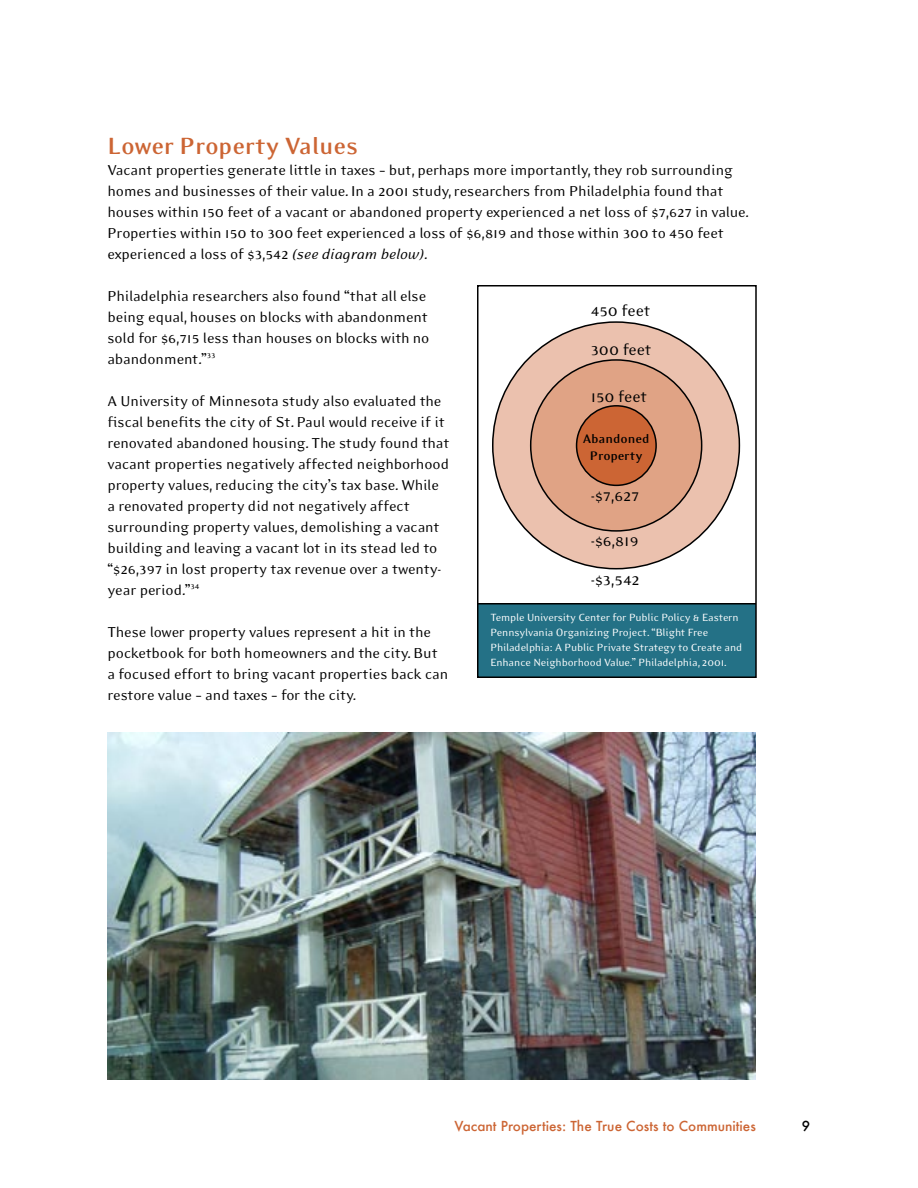
<style>
.page{position:relative;width:918px;height:1188px;background:#fff}
.page>*{position:absolute;margin:0;border:0;box-sizing:border-box;transform-origin:0 0}
.t1{font:700 27px "Eidetic Modern";letter-spacing:-.01em;color:#cc6534}
.t2{font:18px "Eidetic Modern";color:#000}
.t3{font:16.5px/21px "Eidetic Modern";letter-spacing:-.01em;color:#000}
.Balloon_Text{font:700 14.25px "Eidetic Modern";color:#000}
.t4{font:500 13.5px "Futura";color:#cc6534}
.t5{font:500 13.5px "Futura";color:#000}
.Balloon_Text-2{font:12px/15px "Eidetic Modern";letter-spacing:-.01em;color:#fff}
.s1{font-style:italic}
</style>
<div class="page">
<div style="left:493px;top:322px;width:246px;height:247px;background:#ebc1ae;border-radius:50%"></div>
<div style="left:531px;top:360px;width:171px;height:171px;background:#e0a385;border-radius:50%"></div>
<div style="left:577px;top:406px;width:79px;height:79px;background:#cc6534;border-radius:50%"></div>
<div style="left:576px;top:405px;width:81px;height:81px;border:2px solid #000;border-radius:50%"></div>
<div style="left:477px;top:604px;width:279px;height:73px;background:#247186"></div>
<div style="left:477px;top:285px;width:280px;height:393px;border:2px solid #000"></div>
<hr style="left:478px;top:603px;width:278px;height:1px;background:#000">
<img style="left:108px;top:732px;width:648px;height:348px">
<p class="t1" style="left:108px;top:132px;width:252px">Lower Property Values</p>
<p class="t3" style="left:108px;top:159px;width:643px">Vacant properties generate little in taxes – but, perhaps more importantly, they rob surrounding homes and businesses of their value. In a 2001 study, researchers from Philadelphia found that houses within 150 feet of a vacant or abandoned property experienced a net loss of $7,627 in value.<br>Properties within 150 to 300 feet experienced a loss of $6,819 and those within 300 to 450 feet experienced a loss of $3,542 <span class="s1">(see diagram below)</span>.</p>
<p class="t3" style="left:108px;top:285px;width:323px">Philadelphia researchers also found “that all else being equal, houses on blocks with abandonment sold for $6,715 less than houses on blocks with no abandonment.”<sup>33</sup></p>
<p class="t3" style="left:108px;top:390px;width:344px">A University of Minnesota study also evaluated the fiscal benefits the city of St. Paul would receive if it renovated abandoned housing. The study found that vacant properties negatively affected neighborhood property values, reducing the city’s tax base. While a renovated property did not negatively affect surrounding property values, demolishing a vacant building and leaving a vacant lot in its stead led to “$26,397 in lost property tax revenue over a twenty&shy;year period.”<sup>34</sup></p>
<p class="t3" style="left:108px;top:621px;width:342px">These lower property values represent a hit in the pocketbook for both homeowners and the city. But a focused effort to bring vacant properties back can restore value – and taxes – for the city.</p>
<p class="t2" style="left:591px;top:302px;width:61px">450 feet</p>
<p class="t2" style="left:591px;top:341px;width:62px">300 feet</p>
<p class="t2" style="left:591px;top:387px;width:58px">150 feet</p>
<p class="Balloon_Text" style="left:583px;top:432px;width:68px">Abandoned</p>
<p class="Balloon_Text" style="left:590px;top:448px;width:54px">Property</p>
<p class="t2" style="left:591px;top:486px;width:50px">-$7,627</p>
<p class="t2" style="left:591px;top:531px;width:49px">-$6,819</p>
<p class="t2" style="left:591px;top:570px;width:50px">-$3,542</p>
<p class="Balloon_Text-2" style="left:490px;top:610px;width:253px">Temple University Center for Public Policy &amp; Eastern Pennsylvania Organizing Project. “Blight Free Philadelphia: A Public Private Strategy to Create and Enhance Neighborhood Value.” Philadelphia, 2001.</p>
<p class="t4" style="left:454px;top:1116px;width:303px">Vacant Properties: The True Costs to Communities</p>
<p class="t5" style="left:802px;top:1116px;width:10px">9</p>
</div>
